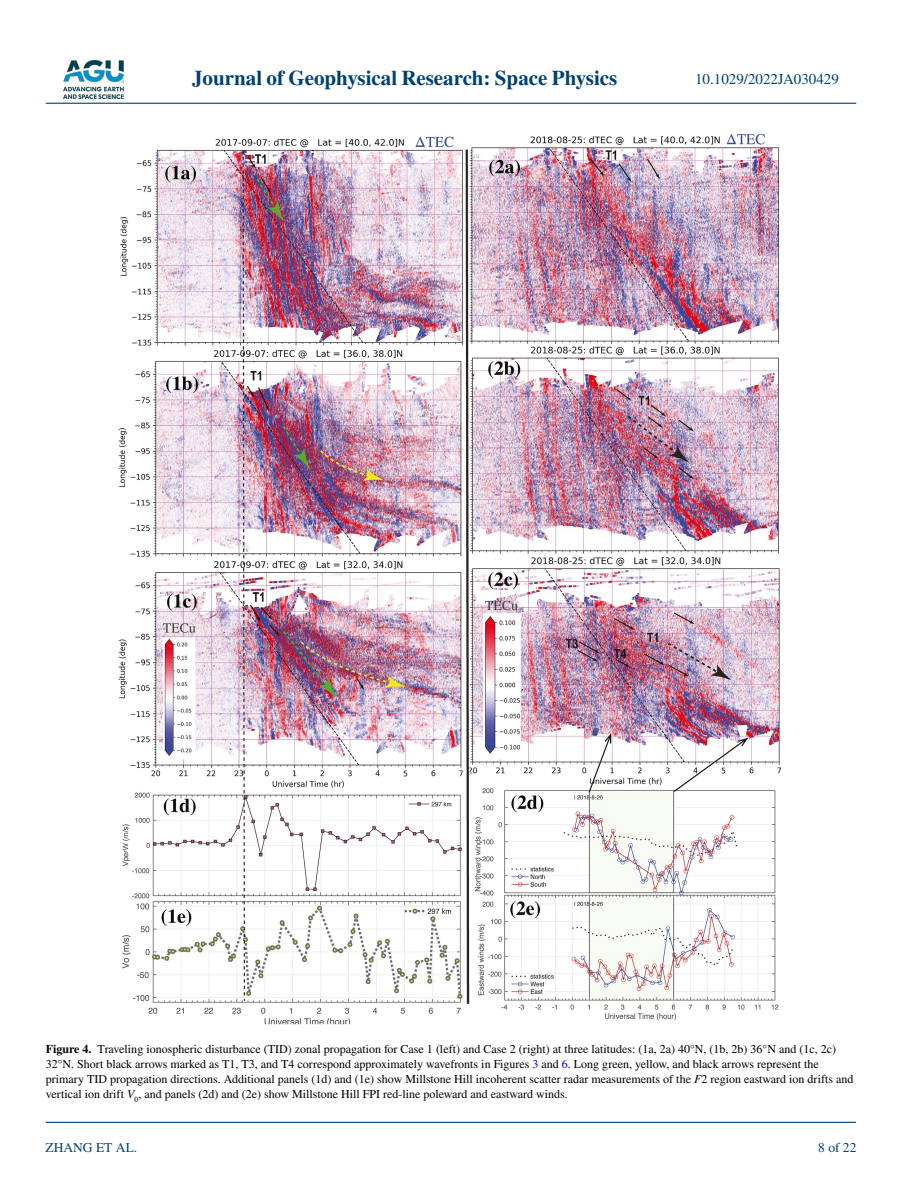
<style>
.page{position:relative;width:902px;height:1183px;background:#fff}
.page>*{position:absolute;margin:0;border:0;box-sizing:border-box;transform-origin:0 0}
.t1{font:700 21px "STIX";color:#004174}
.t2{font:15px "STIX";color:#004174}
.t3{font:13.5px "STIX";color:#004174}
.t4{font:12px/15px "STIX";color:#000}
.s1{font-weight:700}
.s2{color:#00f}
.s3{font-style:italic}
</style>
<div class="page">
<img style="left:63px;top:60px;width:60px;height:39px">
<hr style="left:46px;top:103px;width:810px;height:1px;background:#004174">
<hr style="left:45px;top:1121px;width:810px;height:1px;background:#004174">
<img style="left:119px;top:134px;width:662px;height:890px">
<h1 class="t1" style="left:192px;top:66px;width:427px">Journal of Geophysical Research: Space Physics</h1>
<p class="t2" style="left:695px;top:69px;width:145px">10.1029/2022JA030429</p>
<p class="t4" style="left:46px;top:1042px;width:809px"><span class="s1">Figure 4.</span> Traveling ionospheric disturbance (TID) zonal propagation for Case 1 (left) and Case 2 (right) at three latitudes: (1a, 2a) 40°N, (1b, 2b) 36°N and (1c, 2c)<br>32°N. Short black arrows marked as T1, T3, and T4 correspond approximately wavefronts in Figures <span class="s2">3</span> and <span class="s2">6</span>. Long green, yellow, and black arrows represent the primary TID propagation directions. Additional panels (1d) and (1e) show Millstone Hill incoherent scatter radar measurements of the <span class="s3">F</span>2 region eastward ion drifts and vertical ion drift <span class="s3">V</span><sub>0</sub>, and panels (2d) and (2e) show Millstone Hill FPI red-line poleward and eastward winds.</p>
<p class="t3" style="left:45px;top:1138px;width:93px">ZHANG ET AL.</p>
<p class="t3" style="left:818px;top:1138px;width:40px">8 of 22</p>
</div>
